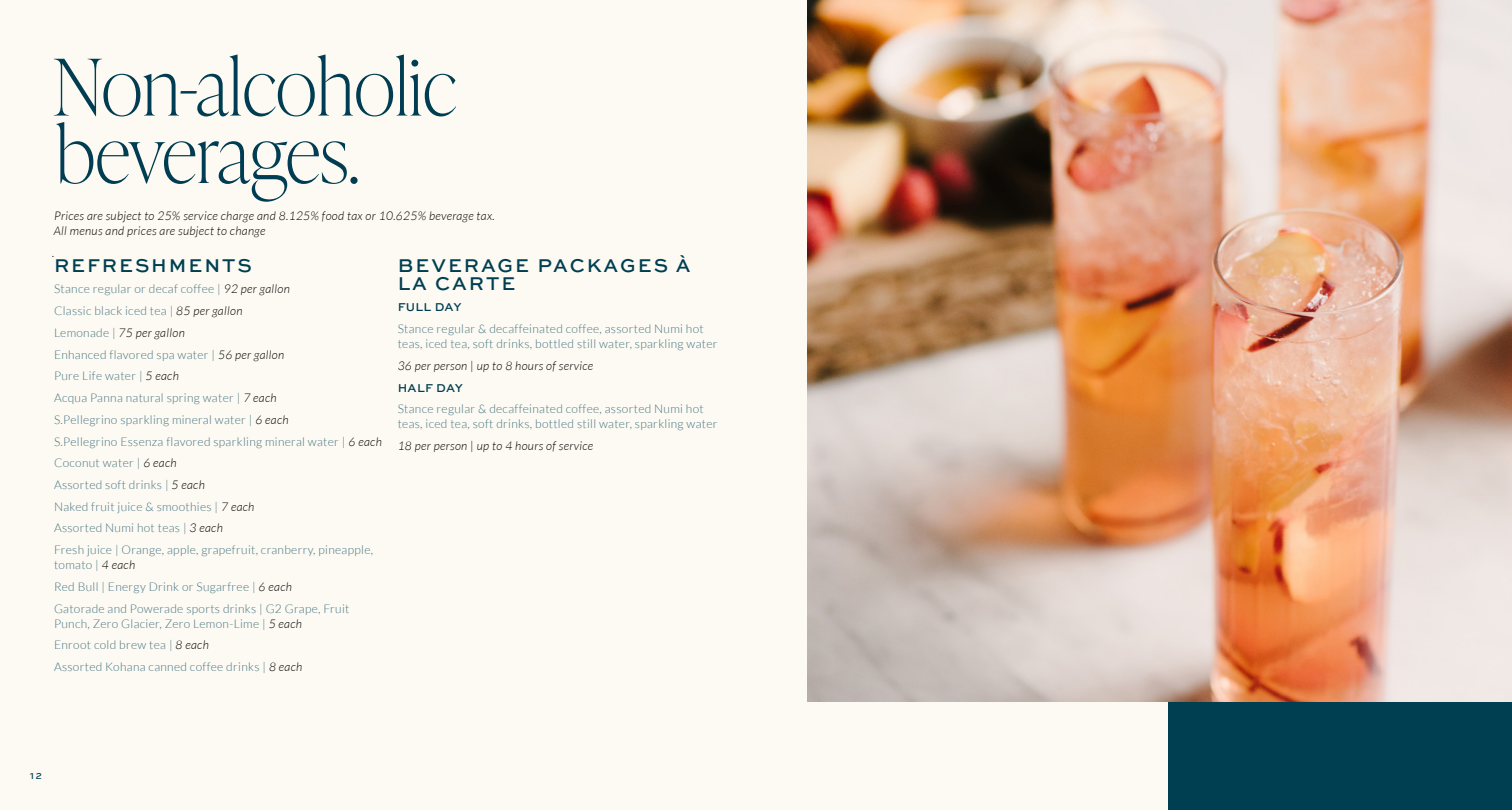
<style>
.page{position:relative;width:1512px;height:810px;background:#fcfaf2}
.page>*{position:absolute;margin:0;border:0;box-sizing:border-box;transform-origin:0 0}
.Headline{font:100 78px "Ivy Presto Display";color:#003d52}
._4_-_Body_copy{font:500 19.5px/18px "Sweet Sans Pro";letter-spacing:.1em;color:#003e52}
._4_-_Body_copy-2{font:300 12px/15px "Lato";letter-spacing:.025em;color:#457382}
._4_-_Body_copy-3{font:italic 300 12px "Lato";letter-spacing:.025em;color:#000}
._4_-_Body_copy-4{font:500 12px "Sweet Sans Pro";letter-spacing:.025em;color:#003e52}
.t1{font:500 9px "Sweet Sans Pro";color:#003e52}
.s1{font-style:italic;color:#000}
.s2{font-style:normal;color:#457382}
</style>
<div class="page">
<div style="left:1169px;top:0;width:343px;height:810px;background:#003e52"></div>
<img style="left:808px;top:0;width:704px;height:702px">
<p class="Headline" style="left:53px;top:32px;width:405px">Non-alcoholic</p>
<p class="Headline" style="left:56px;top:99px;width:305px">beverages.</p>
<p class="_4_-_Body_copy-3" style="left:54px;top:209px;width:442px">Prices are subject to 25% service charge and 8.125% food tax or 10.625% beverage tax.</p>
<p class="_4_-_Body_copy-3" style="left:54px;top:224px;width:213px">All menus and prices are subject to change</p>
<p class="_4_-_Body_copy-3" style="left:52px;top:246px;width:4px">.</p>
<p class="_4_-_Body_copy" style="left:54px;top:255px;width:199px">REFRESHMENTS</p>
<p class="_4_-_Body_copy-2" style="left:54px;top:282px;width:238px">Stance regular or decaf coffee | <span class="s1">92 per gallon</span></p>
<p class="_4_-_Body_copy-2" style="left:54px;top:303px;width:190px">Classic black iced tea | <span class="s1">85 per gallon</span></p>
<p class="_4_-_Body_copy-3" style="left:54px;top:326px;width:132px"><span class="s2">Lemonade |</span> 75 per gallon</p>
<p class="_4_-_Body_copy-2" style="left:54px;top:347px;width:232px">Enhanced flavored spa water | <span class="s1">56 per gallon</span></p>
<p class="_4_-_Body_copy-2" style="left:54px;top:369px;width:126px">Pure Life water | <span class="s1">5 each</span></p>
<p class="_4_-_Body_copy-2" style="left:54px;top:390px;width:224px">Acqua Panna natural spring water | <span class="s1">7 each</span></p>
<p class="_4_-_Body_copy-2" style="left:54px;top:412px;width:236px">S.Pellegrino sparkling mineral water | <span class="s1">6 each</span></p>
<p class="_4_-_Body_copy-2" style="left:54px;top:434px;width:329px">S.Pellegrino Essenza flavored sparkling mineral water | <span class="s1">6 each</span></p>
<p class="_4_-_Body_copy-2" style="left:54px;top:456px;width:124px">Coconut water | <span class="s1">6 each</span></p>
<p class="_4_-_Body_copy-2" style="left:54px;top:477px;width:152px">Assorted soft drinks | <span class="s1">5 each</span></p>
<p class="_4_-_Body_copy-2" style="left:54px;top:499px;width:202px">Naked fruit juice &amp; smoothies | <span class="s1">7 each</span></p>
<p class="_4_-_Body_copy-2" style="left:54px;top:521px;width:170px">Assorted Numi hot teas | <span class="s1">3 each</span></p>
<p class="_4_-_Body_copy-2" style="left:54px;top:542px;width:321px">Fresh juice | Orange, apple, grapefruit, cranberry, pineapple, tomato | <span class="s1">4 each</span></p>
<p class="_4_-_Body_copy-2" style="left:54px;top:579px;width:239px">Red Bull | Energy Drink or Sugarfree | <span class="s1">6 each</span></p>
<p class="_4_-_Body_copy-2" style="left:54px;top:601px;width:297px">Gatorade and Powerade sports drinks | G2 Grape, Fruit<br>Punch, Zero Glacier, Zero Lemon-Lime | <span class="s1">5 each</span></p>
<p class="_4_-_Body_copy-2" style="left:54px;top:638px;width:156px">Enroot cold brew tea | <span class="s1">8 each</span></p>
<p class="_4_-_Body_copy-2" style="left:54px;top:659px;width:250px">Assorted Kohana canned coffee drinks | <span class="s1">8 each</span></p>
<p class="_4_-_Body_copy" style="left:398px;top:255px;width:294px">BEVERAGE PACKAGES À<br>LA CARTE</p>
<p class="_4_-_Body_copy-4" style="left:398px;top:298px;width:65px">FULL DAY</p>
<p class="_4_-_Body_copy-2" style="left:398px;top:321px;width:321px">Stance regular &amp; decaffeinated coffee, assorted Numi hot teas, iced tea, soft drinks, bottled still water, sparkling water</p>
<p class="_4_-_Body_copy-3" style="left:398px;top:359px;width:197px">36 per person | up to 8 hours of service</p>
<p class="_4_-_Body_copy-4" style="left:398px;top:379px;width:67px">HALF DAY</p>
<p class="_4_-_Body_copy-2" style="left:398px;top:402px;width:321px">Stance regular &amp; decaffeinated coffee, assorted Numi hot teas, iced tea, soft drinks, bottled still water, sparkling water</p>
<p class="_4_-_Body_copy-3" style="left:398px;top:439px;width:197px">18 per person | up to 4 hours of service</p>
<p class="t1" style="left:30px;top:770px;width:13px">12</p>
</div>
